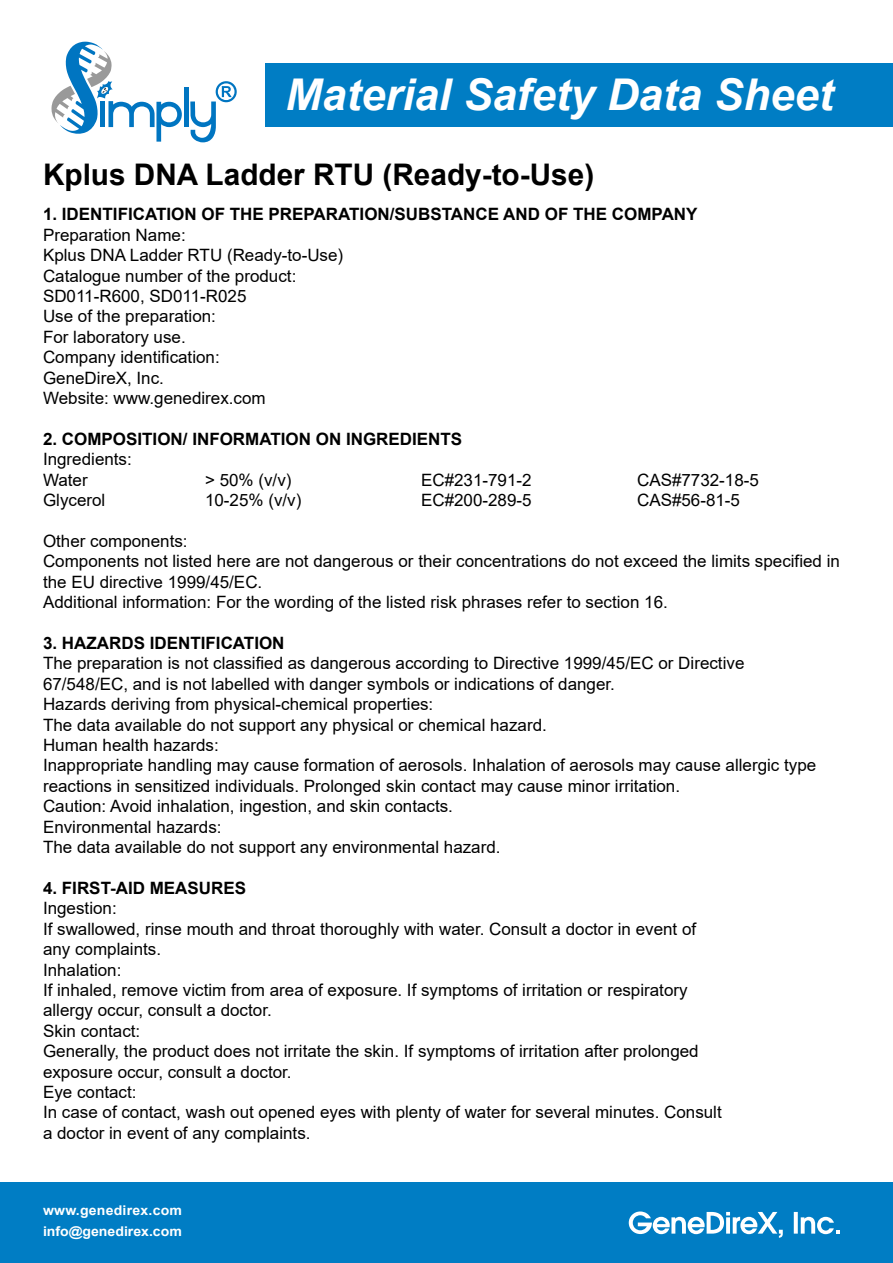
<style>
.page{position:relative;width:893px;height:1263px;background:#fff}
.page>*{position:absolute;margin:0;border:0;box-sizing:border-box;transform-origin:0 0}
.t1{font:italic 700 43.8px "Arial";color:#fff}
.t2{font:700 29.7px "Arial";color:#000}
.t3{font:16.95px/20.4px "Arial";color:#000}
.t4{font:700 16.95px "Arial";color:#000}
.t5{font:700 13.5px/21.3px "Arial";color:#fff;scale:1.05 1}
</style>
<div class="page">
<div style="left:0;top:1182px;width:893px;height:81px;background:#007dc4"></div>
<div style="left:266px;top:63px;width:627px;height:64px;background:#007dc4"></div>
<svg style="left:629px;top:1211px;width:154px;height:27px"></svg>
<svg style="left:794px;top:1212px;width:46px;height:22px"></svg>
<hr style="left:184px;top:87px;width:4px;height:40px;background:#0075c1">
<svg style="left:51px;top:42px;width:131px;height:100px"></svg>
<svg style="left:190px;top:81px;width:47px;height:61px"></svg>
<h1 class="t1" style="left:286px;top:65px;width:549px">Material Safety Data Sheet</h1>
<h2 class="t2" style="left:43px;top:153px;width:553px">Kplus DNA Ladder RTU (Ready-to-Use)</h2>
<p class="t4" style="left:43px;top:202px;width:656px">1. IDENTIFICATION OF THE PREPARATION/SUBSTANCE AND OF THE COMPANY</p>
<p class="t3" style="left:43px;top:224px;width:302px">Preparation Name:<br>Kplus DNA Ladder RTU (Ready-to-Use)<br>Catalogue number of the product:<br>SD011-R600, SD011-R025<br>Use of the preparation:<br>For laboratory use.<br>Company identification:<br>GeneDireX, Inc.<br>Website: www.genedirex.com</p>
<p class="t4" style="left:43px;top:427px;width:421px">2. COMPOSITION/ INFORMATION ON INGREDIENTS</p>
<p class="t3" style="left:43px;top:449px;width:90px">Ingredients:<br>Water</p>
<p class="t3" style="left:205px;top:469px;width:88px">&gt; 50% (v/v)</p>
<p class="t3" style="left:421px;top:469px;width:112px">EC#231-791-2</p>
<p class="t3" style="left:637px;top:469px;width:123px">CAS#7732-18-5</p>
<p class="t3" style="left:43px;top:490px;width:64px">Glycerol</p>
<p class="t3" style="left:205px;top:490px;width:98px">10-25% (v/v)</p>
<p class="t3" style="left:421px;top:490px;width:112px">EC#200-289-5</p>
<p class="t3" style="left:637px;top:490px;width:105px">CAS#56-81-5</p>
<p class="t3" style="left:43px;top:531px;width:798px">Other components:<br>Components not listed here are not dangerous or their concentrations do not exceed the limits specified in the EU directive 1999/45/EC.<br>Additional information: For the wording of the listed risk phrases refer to section 16.</p>
<p class="t4" style="left:43px;top:631px;width:243px">3. HAZARDS IDENTIFICATION</p>
<p class="t3" style="left:43px;top:653px;width:775px">The preparation is not classified as dangerous according to Directive 1999/45/EC or Directive 67/548/EC, and is not labelled with danger symbols or indications of danger.<br>Hazards deriving from physical-chemical properties:<br>The data available do not support any physical or chemical hazard.<br>Human health hazards:<br>Inappropriate handling may cause formation of aerosols. Inhalation of aerosols may cause allergic type reactions in sensitized individuals. Prolonged skin contact may cause minor irritation.<br>Caution: Avoid inhalation, ingestion, and skin contacts.<br>Environmental hazards:<br>The data available do not support any environmental hazard.</p>
<p class="t4" style="left:43px;top:876px;width:205px">4. FIRST-AID MEASURES</p>
<p class="t3" style="left:43px;top:898px;width:680px">Ingestion:<br>If swallowed, rinse mouth and throat thoroughly with water. Consult a doctor in event of any complaints.<br>Inhalation:<br>If inhaled, remove victim from area of exposure. If symptoms of irritation or respiratory allergy occur, consult a doctor.<br>Skin contact:<br>Generally, the product does not irritate the skin. If symptoms of irritation after prolonged exposure occur, consult a doctor.<br>Eye contact:<br>In case of contact, wash out opened eyes with plenty of water for several minutes. Consult a doctor in event of any complaints.</p>
<p class="t5" style="left:43px;top:1200px;width:134px">www.genedirex.com info@genedirex.com</p>
</div>
